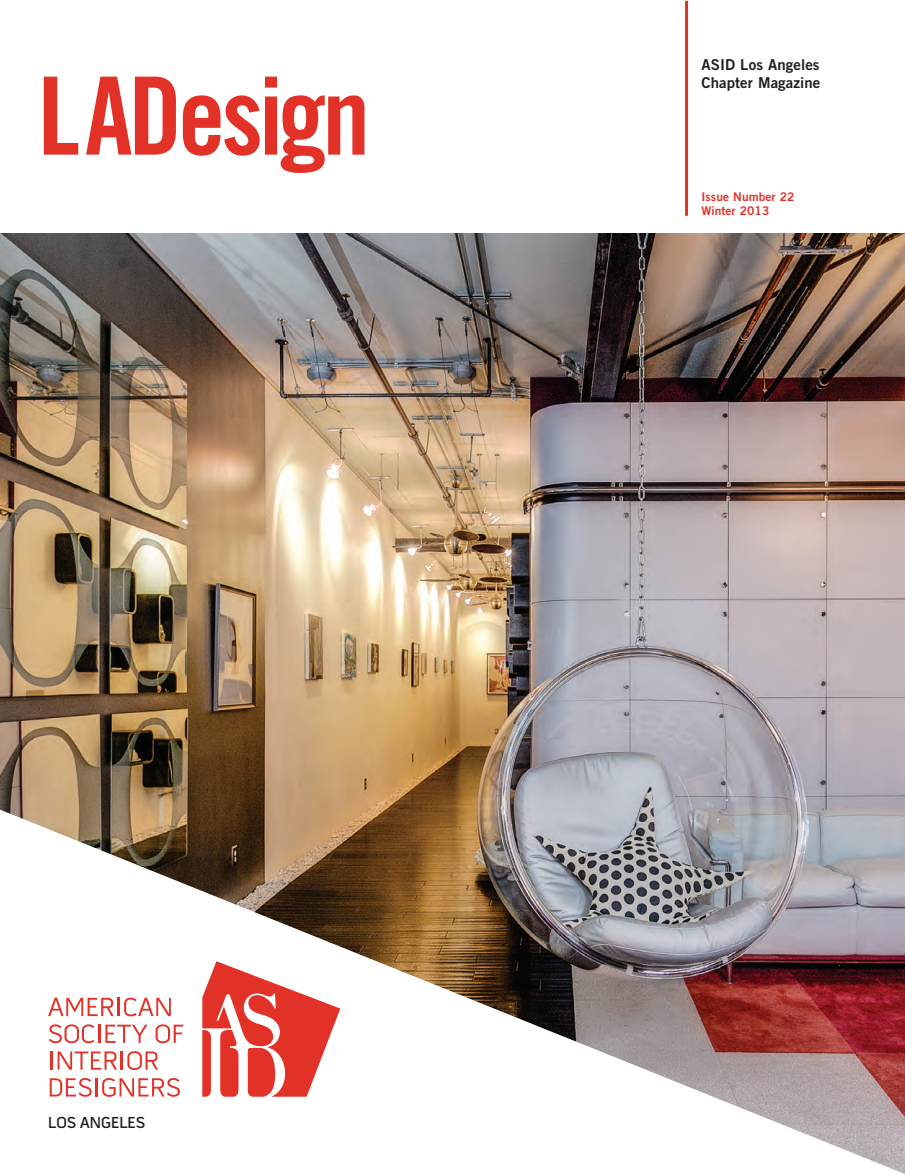
<style>
.page{position:relative;width:905px;height:1174px;background:#fff}
.page>*{position:absolute;margin:0;border:0;box-sizing:border-box;transform-origin:0 0}
.t1{font:108px "Trade Gothic Bold Cond Twenty";letter-spacing:-.04em;color:#e23228}
.t2{font:600 16.2px "Pill Gothic 600 mg";color:#231f20}
.t3{font:15px/18px "Trade Gothic Bold Two";letter-spacing:.005em;color:#231f20}
.t4{font:12px/14.4px "Trade Gothic Bold Two";letter-spacing:.005em;color:#e23228}
</style>
<div class="page">
<img style="left:0;top:0;width:905px;height:1174px">
<h1 class="t1" style="left:38px;top:77px;width:334px">LADesign</h1>
<p class="t3" style="left:701px;top:57px;width:120px">ASID Los Angeles<br>Chapter Magazine</p>
<p class="t4" style="left:701px;top:190px;width:95px">Issue Number 22<br>Winter 2013</p>
<p class="t2" style="left:48px;top:1112px;width:98px">LOS ANGELES</p>
</div>
